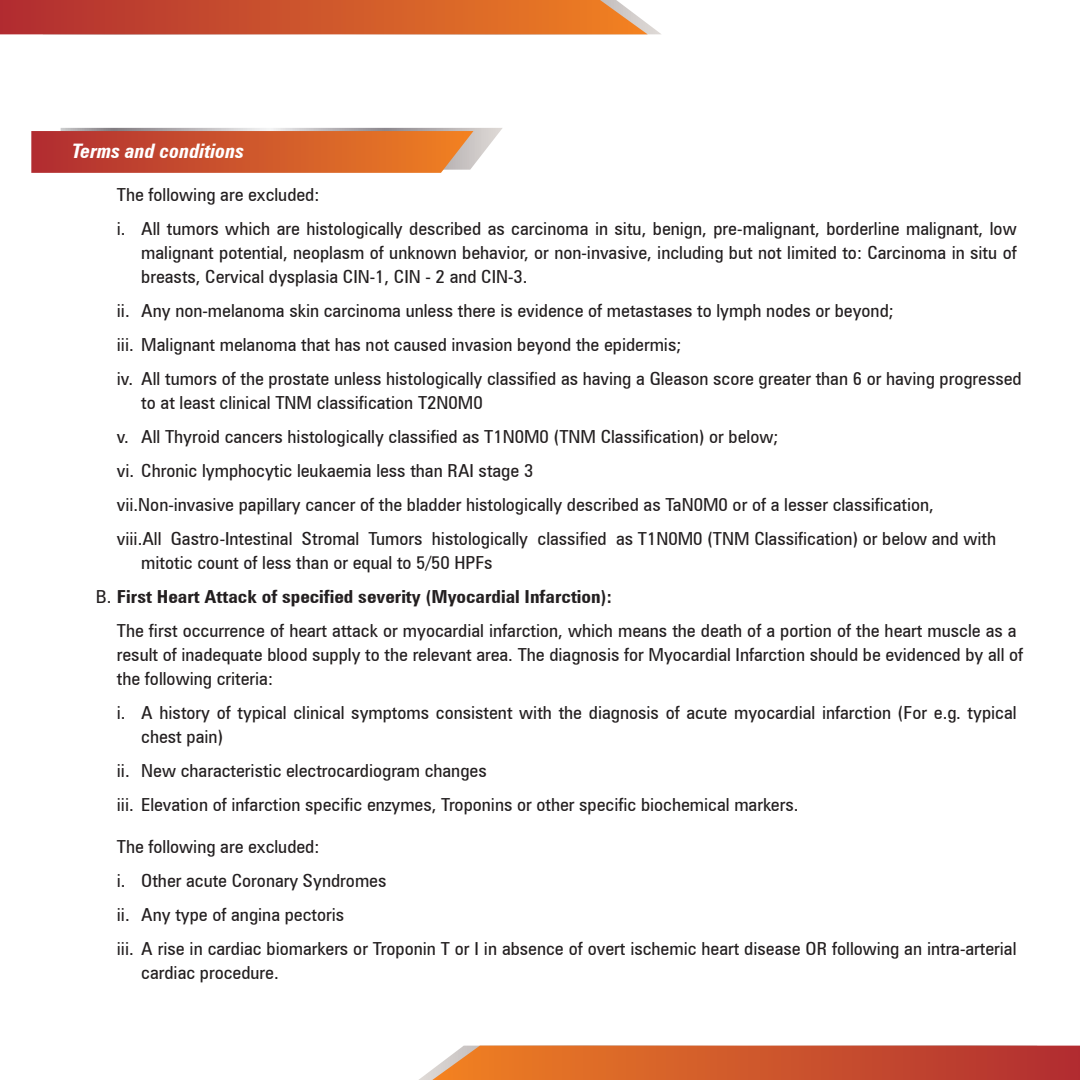
<style>
.page{position:relative;width:1080px;height:1080px;background:#fff}
.page>*{position:absolute;margin:0;border:0;box-sizing:border-box;transform-origin:0 0}
.t1{font:italic 700 condensed 20px "Zurich BT";color:#fff}
.t2{font:condensed 18px/34px "Zurich BT";color:#231f20;scale:1.08 1}
.t3{font:700 condensed 18px "Zurich BT";color:#231f20;scale:1.08 1}
.s1{font-weight:400}
</style>
<div class="page">
<svg style="left:0;top:0;width:661px;height:34px;background:#cf5e35"></svg>
<svg style="left:419px;top:1046px;width:661px;height:34px;background:#d05e35"></svg>
<svg style="left:31px;top:128px;width:472px;height:45px;background:#ce6945"></svg>
<p class="t1" style="left:72px;top:138px;width:174px">Terms and conditions</p>
<p class="t2" style="left:117px;top:178px;width:835px">The following are excluded:<br>i. All tumors which are histologically described as carcinoma in situ, benign, pre-malignant, borderline malignant, low</p>
<p class="t2" style="left:141px;top:241px;width:812px;line-height:24px">malignant potential, neoplasm of unknown behavior, or non-invasive, including but not limited to: Carcinoma in situ of breasts, Cervical dysplasia CIN-1, CIN - 2 and CIN-3.</p>
<p class="t2" style="left:117px;top:294px;width:839px">ii. Any non-melanoma skin carcinoma unless there is evidence of metastases to lymph nodes or beyond;<br>iii. Malignant melanoma that has not caused invasion beyond the epidermis;<br>iv. All tumors of the prostate unless histologically classified as having a Gleason score greater than 6 or having progressed</p>
<p class="t2" style="left:117px;top:386px;width:816px;text-indent:24px">to at least clinical TNM classification T2N0M0<br>v. All Thyroid cancers histologically classified as T1N0M0 (TNM Classification) or below;<br>vi. Chronic lymphocytic leukaemia less than RAI stage 3<br>vii.Non-invasive papillary cancer of the bladder histologically described as TaN0M0 or of a lesser classification,<br>viii.All Gastro-Intestinal Stromal Tumors histologically classified as T1N0M0 (TNM Classification) or below and with</p>
<p class="t2" style="left:141px;top:546px;width:327px">mitotic count of less than or equal to 5/50 HPFs</p>
<p class="t3" style="left:96px;top:586px;width:479px"><span class="s1">B.</span> First Heart Attack of specified severity (Myocardial Infarction):</p>
<p class="t2" style="left:117px;top:614px;width:835px">The first occurrence of heart attack or myocardial infarction, which means the death of a portion of the heart muscle as a</p>
<p class="t2" style="left:117px;top:643px;width:841px;line-height:24px">result of inadequate blood supply to the relevant area. The diagnosis for Myocardial Infarction should be evidenced by all of the following criteria:</p>
<p class="t2" style="left:141px;top:701px;width:812px;line-height:24px;text-indent:-24px">i. A history of typical clinical symptoms consistent with the diagnosis of acute myocardial infarction (For e.g. typical chest pain)</p>
<p class="t2" style="left:117px;top:754px;width:633px">ii. New characteristic electrocardiogram changes<br>iii. Elevation of infarction specific enzymes, Troponins or other specific biochemical markers.</p>
<p class="t2" style="left:117px;top:830px;width:835px">The following are excluded:<br>i. Other acute Coronary Syndromes<br>ii. Any type of angina pectoris<br>iii. A rise in cardiac biomarkers or Troponin T or I in absence of overt ischemic heart disease OR following an intra-arterial</p>
<p class="t2" style="left:141px;top:956px;width:129px">cardiac procedure.</p>
</div>
